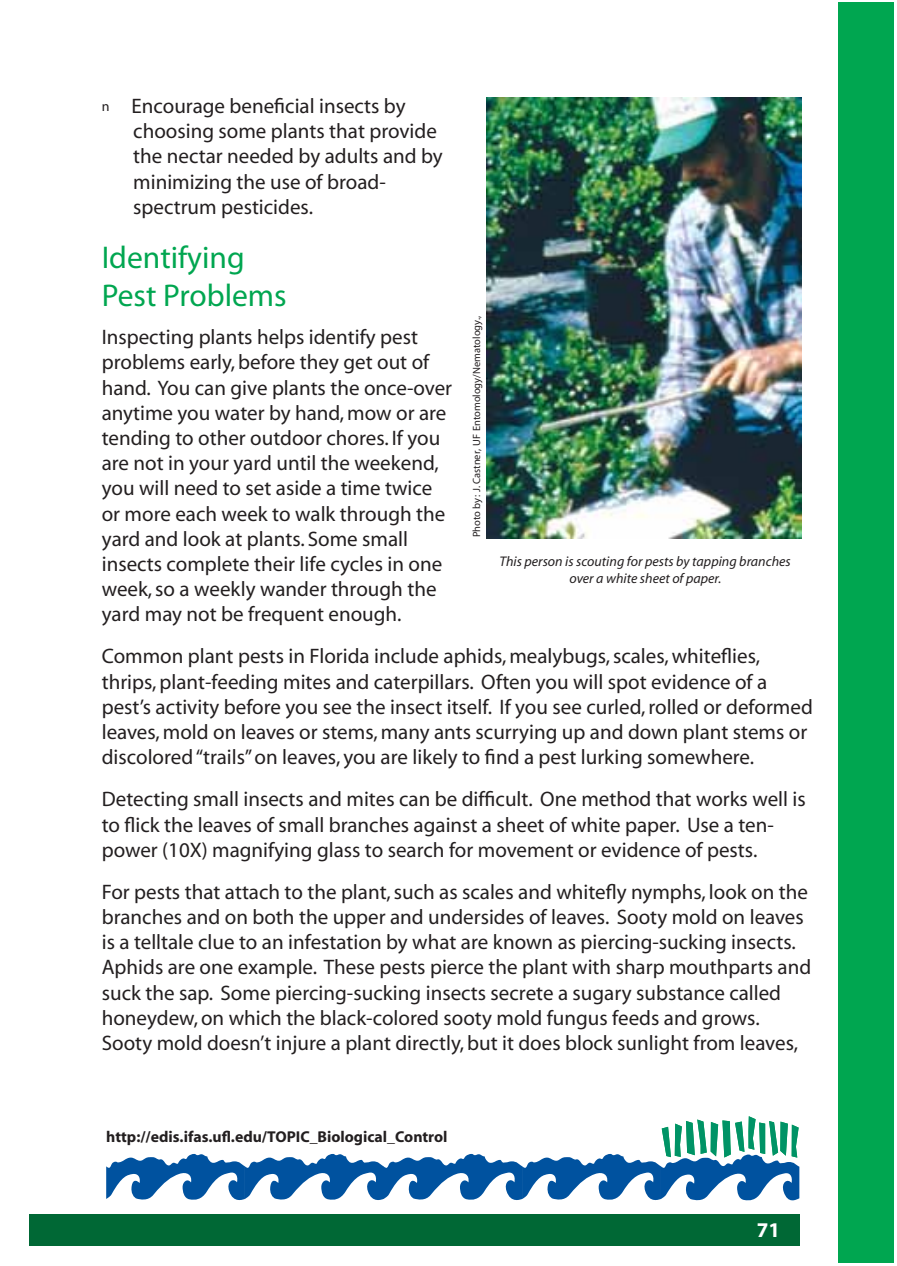
<style>
.page{position:relative;width:897px;height:1266px;background:#fff}
.page>*{position:absolute;margin:0;border:0;box-sizing:border-box;transform-origin:0 0}
.t1{font:31.5px/37.8px "Myriad Pro";color:#00a650}
.t2{font:21px/25.2px "Myriad";color:#231f20}
.t3{font:700 21px "Myriad";color:#fff}
.t4{font:700 15.75px "Myriad";color:#231f20}
.t5{font:italic 14px/16.8px "Myriad";color:#231f20;text-align:center}
.t6{font:10.5px "Myriad";color:#231f20}
.s1{font-family:"Myriad Pro";font-size:14px}
</style>
<div class="page">
<div style="left:30px;top:1213px;width:769px;height:31px;background:#006835"></div>
<div style="left:838px;top:3px;width:56px;height:1260px;background:#00a650"></div>
<svg style="left:106px;top:1116px;width:693px;height:84px"></svg>
<img style="left:486px;top:97px;width:315px;height:441px">
<p class="t2" style="left:133px;top:95px;width:311px;text-indent:-31px"><span class="s1">n</span> Encourage beneficial insects by choosing some plants that provide the nectar needed by adults and by minimizing the use of broad&shy;spectrum pesticides.</p>
<p class="t1" style="left:102px;top:241px;width:186px">Identifying<br>Pest Problems</p>
<p class="t2" style="left:102px;top:326px;width:352px">Inspecting plants helps identify pest problems early, before they get out of hand. You can give plants the once-over anytime you water by hand, mow or are tending to other outdoor chores. If you are not in your yard until the weekend, you will need to set aside a time twice or more each week to walk through the yard and look at plants. Some small insects complete their life cycles in one week, so a weekly wander through the yard may not be frequent enough.</p>
<p class="t2" style="left:102px;top:645px;width:712px">Common plant pests in Florida include aphids, mealybugs, scales, whiteflies, thrips, plant-feeding mites and caterpillars. Often you will spot evidence of a pest’s activity before you see the insect itself. If you see curled, rolled or deformed leaves, mold on leaves or stems, many ants scurrying up and down plant stems or discolored “trails” on leaves, you are likely to find a pest lurking somewhere.</p>
<p class="t2" style="left:102px;top:788px;width:705px">Detecting small insects and mites can be difficult. One method that works well is to flick the leaves of small branches against a sheet of white paper. Use a ten&shy;power (10X) magnifying glass to search for movement or evidence of pests.</p>
<p class="t2" style="left:102px;top:880px;width:710px">For pests that attach to the plant, such as scales and whitefly nymphs, look on the branches and on both the upper and undersides of leaves. Sooty mold on leaves is a telltale clue to an infestation by what are known as piercing-sucking insects.<br>Aphids are one example. These pests pierce the plant with sharp mouthparts and suck the sap. Some piercing-sucking insects secrete a sugary substance called honeydew, on which the black-colored sooty mold fungus feeds and grows.<br>Sooty mold doesn’t injure a plant directly, but it does block sunlight from leaves,</p>
<p class="t6" style="left:472px;top:537px;width:222px;rotate:-90deg">Photo by: J. Castner, UF Entomology/Nematology.,</p>
<p class="t5" style="left:499px;top:554px;width:293px">This person is scouting for pests by tapping branches over a white sheet of paper.</p>
<p class="t4" style="left:106px;top:1130px;width:343px">http://edis.ifas.ufl.edu/TOPIC_Biological_Control</p>
<p class="t3" style="left:756px;top:1221px;width:25px">71</p>
</div>
